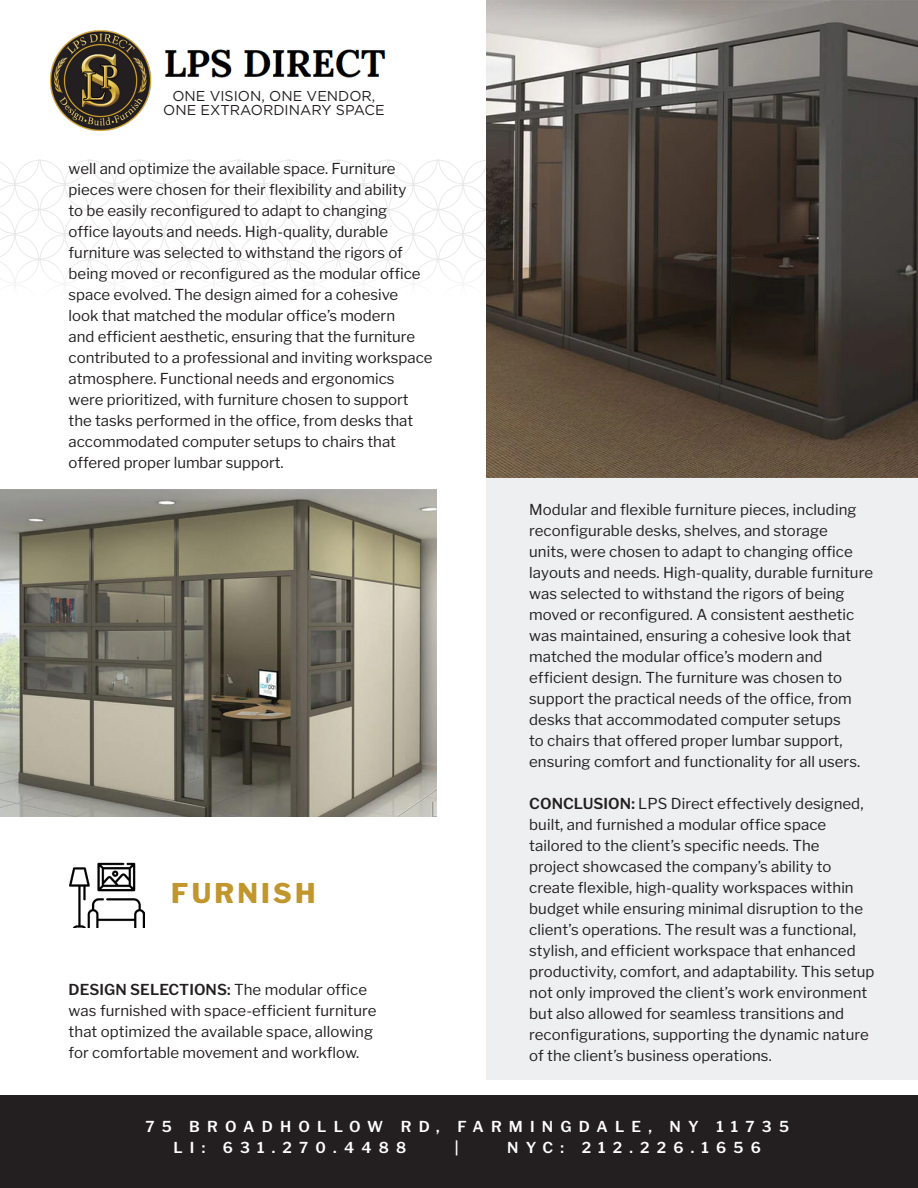
<style>
.page{position:relative;width:918px;height:1188px;background:#fff}
.page>*{position:absolute;margin:0;border:0;box-sizing:border-box;transform-origin:0 0}
.t1{font:800 27px "Libre Franklin";letter-spacing:.12em;color:#c0962d}
.t2{font:15px/21px "Libre Franklin";letter-spacing:.005em;color:#231f20}
.t3{font:600 15px "Libre Franklin";letter-spacing:.48em;color:#fff}
.t4{font:14.25px "Gotham";color:#231f20}
.s1{font-weight:600}
</style>
<div class="page">
<svg style="left:0;top:160px;width:487px;height:84px"></svg>
<div style="left:487px;top:123px;width:431px;height:957px;background:#edeff0"></div>
<img style="left:0;top:489px;width:436px;height:327px">
<img style="left:487px;top:0;width:431px;height:477px">
<img style="left:70px;top:862px;width:74px;height:66px">
<div style="left:0;top:1095px;width:918px;height:93px;background:#231f20"></div>
<img style="left:50px;top:30px;width:102px;height:101px">
<img style="left:164px;top:49px;width:222px;height:29px">
<p class="t4" style="left:172px;top:87px;width:205px">ONE VISION, ONE VENDOR,</p>
<p class="t4" style="left:163px;top:101px;width:223px">ONE EXTRAORDINARY SPACE</p>
<p class="t2" style="left:69px;top:158px;width:365px">well and optimize the available space. Furniture pieces were chosen for their flexibility and ability<br>to be easily reconfigured to adapt to changing<br>office layouts and needs. High-quality, durable furniture was selected to withstand the rigors of being moved or reconfigured as the modular office space evolved. The design aimed for a cohesive<br>look that matched the modular office’s modern<br>and efficient aesthetic, ensuring that the furniture contributed to a professional and inviting workspace atmosphere. Functional needs and ergonomics were prioritized, with furniture chosen to support the tasks performed in the office, from desks that accommodated computer setups to chairs that offered proper lumbar support.</p>
<p class="t1" style="left:171px;top:877px;width:146px">FURNISH</p>
<p class="t2" style="left:69px;top:979px;width:309px"><span class="s1">DESIGN SELECTIONS:</span> The modular office was furnished with space-efficient furniture that optimized the available space, allowing for comfortable movement and workflow.</p>
<p class="t2" style="left:529px;top:499px;width:345px">Modular and flexible furniture pieces, including reconfigurable desks, shelves, and storage<br>units, were chosen to adapt to changing office layouts and needs. High-quality, durable furniture was selected to withstand the rigors of being moved or reconfigured. A consistent aesthetic was maintained, ensuring a cohesive look that matched the modular office’s modern and efficient design. The furniture was chosen to support the practical needs of the office, from desks that accommodated computer setups<br>to chairs that offered proper lumbar support, ensuring comfort and functionality for all users.</p>
<p class="t2" style="left:529px;top:793px;width:347px"><span class="s1">CONCLUSION:</span> LPS Direct effectively designed, built, and furnished a modular office space tailored to the client’s specific needs. The<br>project showcased the company’s ability to create flexible, high-quality workspaces within budget while ensuring minimal disruption to the client’s operations. The result was a functional, stylish, and efficient workspace that enhanced productivity, comfort, and adaptability. This setup not only improved the client’s work environment but also allowed for seamless transitions and reconfigurations, supporting the dynamic nature of the client’s business operations.</p>
<p class="t3" style="left:145px;top:1117px;width:645px">75 BROADHOLLOW RD, FARMINGDALE, NY 11735</p>
<p class="t3" style="left:173px;top:1138px;width:234px">LI: 631.270.4488</p>
<p class="t3" style="left:455px;top:1138px;width:5px">|</p>
<p class="t3" style="left:507px;top:1138px;width:255px">NYC: 212.226.1656</p>
</div>
